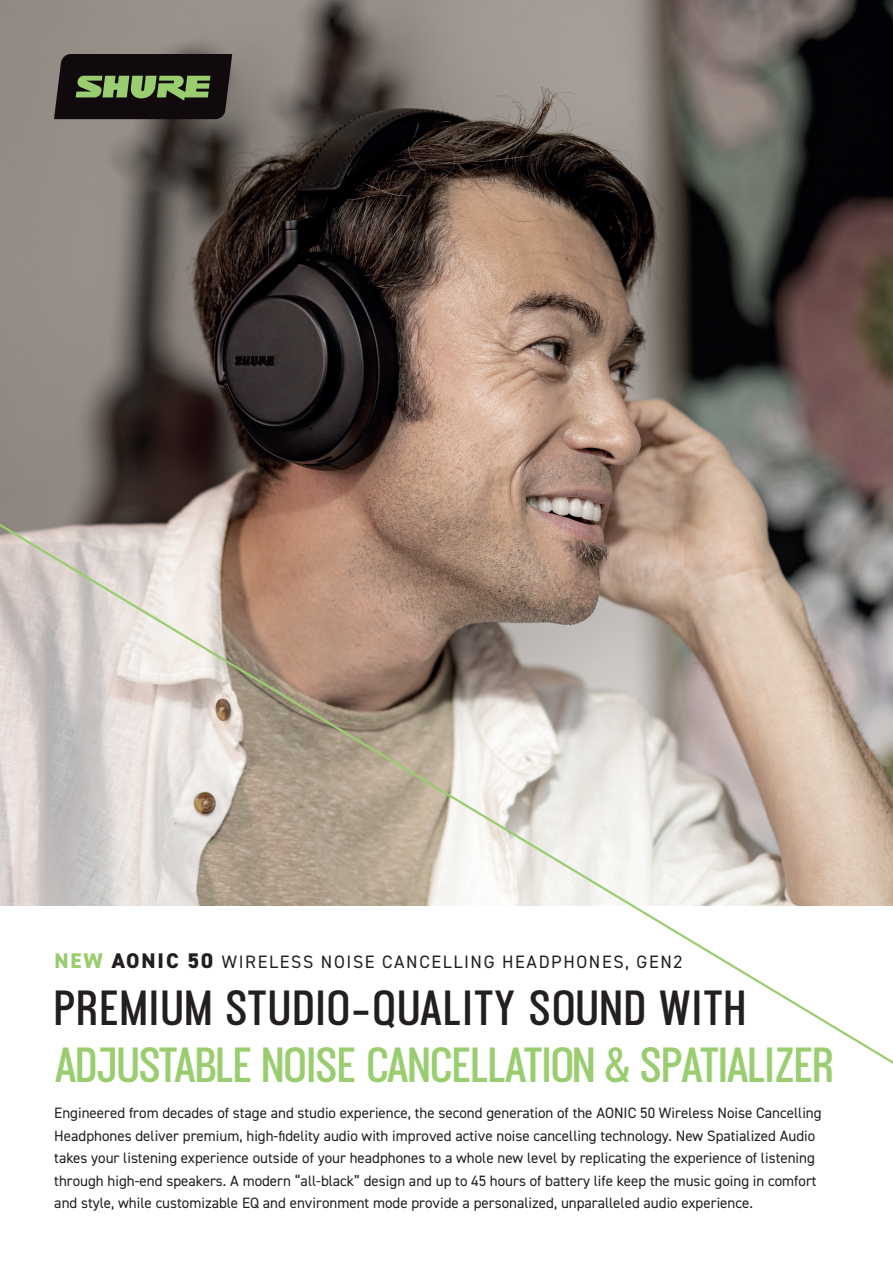
<style>
.page{position:relative;width:893px;height:1263px;background:#fff}
.page>*{position:absolute;margin:0;border:0;box-sizing:border-box;transform-origin:0 0}
.t1{font:700 43.5px "Ostrich Proper";letter-spacing:-.075em;color:#99cd6f}
.t2{font:700 43.5px "Ostrich Proper";letter-spacing:-.015em;color:#231f20}
.t3{font:18px "DIN2014";letter-spacing:.09em;color:#231f20}
.t4{font:15px/22.5px "DIN2014";color:#231f20}
.s1{font-weight:800;font-size:21.3px;color:#99cd6f}
.s2{font-weight:800;font-size:21.3px}
</style>
<div class="page">
<img style="left:0;top:0;width:893px;height:483px">
<svg style="left:54px;top:54px;width:178px;height:65px;background:#303524"></svg>
<svg style="left:0;top:483px;width:893px;height:581px"></svg>
<p class="t3" style="left:54px;top:950px;width:629px"><span class="s1">NEW</span> <span class="s2">AONIC 50</span> WIRELESS NOISE CANCELLING HEADPHONES, GEN2</p>
<p class="t2" style="left:54px;top:981px;width:695px">PREMIUM STUDIO-QUALITY SOUND WITH</p>
<p class="t1" style="left:54px;top:1038px;width:783px">ADJUSTABLE NOISE CANCELLATION &amp; SPATIALIZER</p>
<p class="t4" style="left:54px;top:1102px;width:769px">Engineered from decades of stage and studio experience, the second generation of the AONIC 50 Wireless Noise Cancelling Headphones deliver premium, high-fidelity audio with improved active noise cancelling technology. New Spatialized Audio takes your listening experience outside of your headphones to a whole new level by replicating the experience of listening through high-end speakers. A modern “all-black” design and up to 45 hours of battery life keep the music going in comfort and style, while customizable EQ and environment mode provide a personalized, unparalleled audio experience.</p>
</div>
